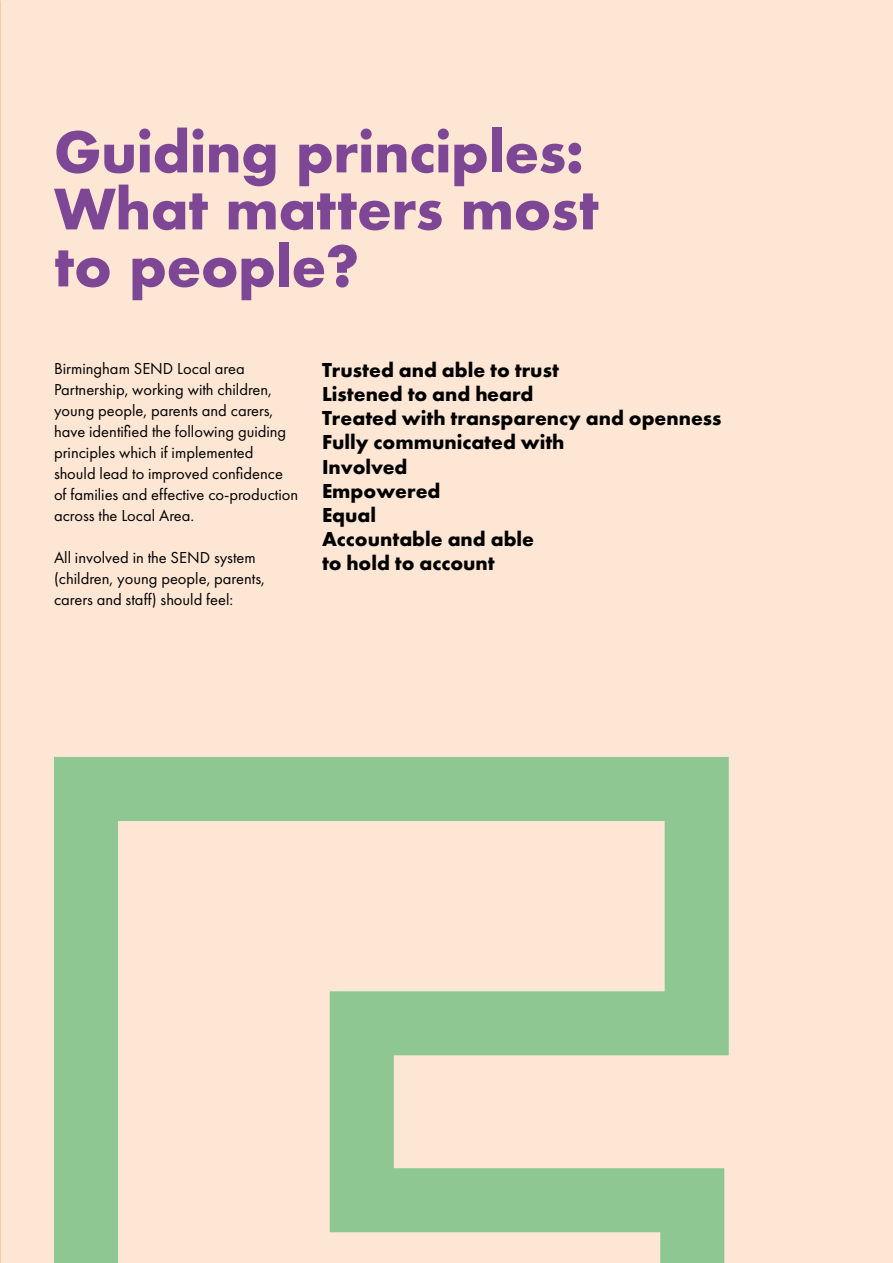
<style>
.page{position:relative;width:893px;height:1263px;background:#fde6d4}
.page>*{position:absolute;margin:0;border:0;box-sizing:border-box;transform-origin:0 0}
.H2__Page_Header{font:700 54px/57px "Futura";letter-spacing:-.01em;color:#7d4796}
.t1{font:700 21px/24px "Futura PT";color:#000}
.P__Bodytext_Bullets{font:16.5px/21px "Futura PT";color:#000}
</style>
<div class="page">
<img style="left:0;top:0;width:1px;height:1263px">
<svg style="left:54px;top:757px;width:675px;height:506px"></svg>
<h2 class="H2__Page_Header" style="left:54px;top:123px;width:546px">Guiding principles:<br>What matters most to people?</h2>
<p class="P__Bodytext_Bullets" style="left:54px;top:358px;width:246px">Birmingham SEND Local area Partnership, working with children, young people, parents and carers, have identified the following guiding principles which if implemented should lead to improved confidence of families and effective co-production across the Local Area.</p>
<p class="P__Bodytext_Bullets" style="left:54px;top:547px;width:212px">All involved in the SEND system (children, young people, parents, carers and staff) should feel:</p>
<h4 class="t1" style="left:322px;top:358px;width:238px">Trusted and able to trust</h4>
<h4 class="t1" style="left:322px;top:382px;width:213px">Listened to and heard</h4>
<h4 class="t1" style="left:322px;top:406px;width:401px">Treated with transparency and openness</h4>
<h4 class="t1" style="left:322px;top:430px;width:244px">Fully communicated with</h4>
<h4 class="t1" style="left:322px;top:454px;width:87px">Involved</h4>
<h4 class="t1" style="left:322px;top:478px;width:120px">Empowered</h4>
<h4 class="t1" style="left:322px;top:502px;width:56px">Equal</h4>
<h4 class="t1" style="left:322px;top:526px;width:214px">Accountable and able to hold to account</h4>
</div>
